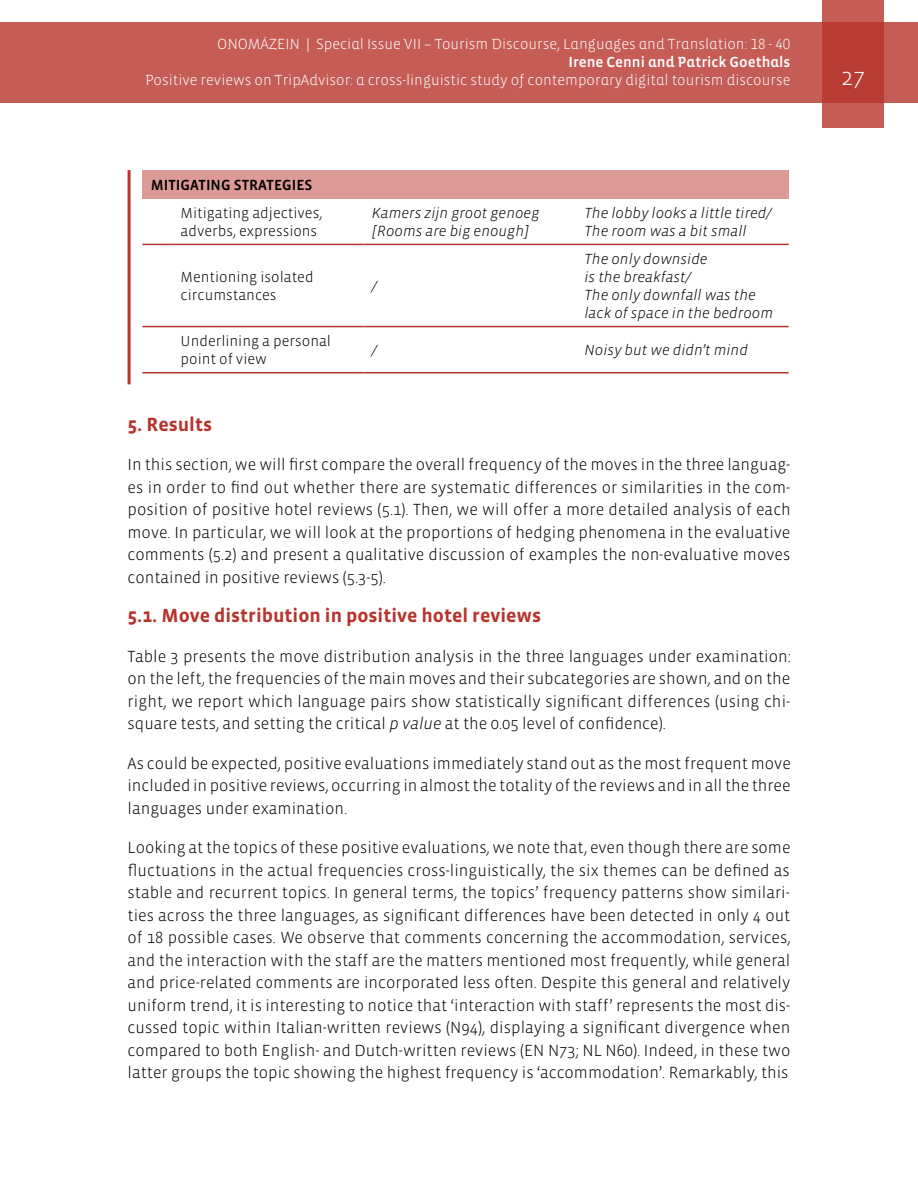
<style>
.page{position:relative;width:918px;height:1188px;background:#fff}
.page>*{position:absolute;margin:0;border:0;box-sizing:border-box;transform-origin:0 0}
.t1{font:300 24px "Vista Sans";color:#fff}
.t2{font:700 19.5px "Vista Sans";color:#b7342c}
.t3{font:300 16.5px/22.5px "Vista Sans";color:#000;text-align:justify}
.t4{font:italic 300 15px/18px "Vista Sans";color:#000}
.t5{font:300 15px "Vista Sans Alt";color:#fff}
.t6{font:300 15px/18px "Vista Sans";color:#000}
.t7{font:15px "Vista Sans Alt Med";color:#fff}
.t8{font:15px "Vista Sans Med";color:#000}
.s1{font-style:italic}
</style>
<div class="page">
<div style="left:0;top:23px;width:918px;height:80px;background:#c55c56"></div>
<svg style="left:822px;top:0;width:62px;height:128px;background:#bd4740"></svg>
<div style="left:142px;top:170px;width:647px;height:28px;background:#db9a95"></div>
<hr style="left:142px;top:244px;width:30px;height:1px;background:#b7342c">
<hr style="left:172px;top:244px;width:191px;height:1px;background:#b7342c">
<hr style="left:363px;top:244px;width:213px;height:1px;background:#b7342c">
<hr style="left:576px;top:244px;width:213px;height:1px;background:#b7342c">
<hr style="left:142px;top:326px;width:30px;height:1px;background:#b7342c">
<hr style="left:172px;top:326px;width:191px;height:1px;background:#b7342c">
<hr style="left:363px;top:326px;width:213px;height:1px;background:#b7342c">
<hr style="left:576px;top:326px;width:213px;height:1px;background:#b7342c">
<hr style="left:142px;top:372px;width:30px;height:1px;background:#b7342c">
<hr style="left:172px;top:372px;width:191px;height:1px;background:#b7342c">
<hr style="left:363px;top:372px;width:213px;height:1px;background:#b7342c">
<hr style="left:576px;top:372px;width:213px;height:1px;background:#b7342c">
<hr style="left:128px;top:170px;width:3px;height:214px;background:#b7342c">
<p class="t5" style="left:217px;top:37px;width:575px">ONOMÁZEIN | Special Issue VII – Tourism Discourse, Languages and Translation: 18 - 40</p>
<p class="t7" style="left:568px;top:55px;width:224px">Irene Cenni and Patrick Goethals</p>
<p class="t5" style="left:145px;top:73px;width:647px">Positive reviews on TripAdvisor: a cross-linguistic study of contemporary digital tourism discourse</p>
<h1 class="t1" style="left:841px;top:65px;width:25px">27</h1>
<p class="t8" style="left:151px;top:177px;width:163px">MITIGATING STRATEGIES</p>
<p class="t6" style="left:181px;top:204px;width:143px">Mitigating adjectives, adverbs, expressions</p>
<p class="t4" style="left:372px;top:204px;width:169px">Kamers zijn groot genoeg [Rooms are big enough]</p>
<p class="t4" style="left:585px;top:204px;width:189px">The lobby looks a little tired/<br>The room was a bit small</p>
<p class="t6" style="left:181px;top:268px;width:134px">Mentioning isolated circumstances</p>
<p class="t4" style="left:372px;top:277px;width:7px">/</p>
<p class="t4" style="left:585px;top:250px;width:190px">The only downside<br>is the breakfast/<br>The only downfall was the lack of space in the bedroom</p>
<p class="t6" style="left:181px;top:333px;width:152px">Underlining a personal point of view</p>
<p class="t4" style="left:372px;top:342px;width:7px">/</p>
<p class="t4" style="left:585px;top:342px;width:165px">Noisy but we didn’t mind</p>
<p class="t2" style="left:128px;top:414px;width:86px">5. Results</p>
<p class="t3" style="left:128px;top:454px;width:665px">In this section, we will first compare the overall frequency of the moves in the three languag&shy;es in order to find out whether there are systematic differences or similarities in the com&shy;position of positive hotel reviews (5.1). Then, we will offer a more detailed analysis of each move. In particular, we will look at the proportions of hedging phenomena in the evaluative comments (5.2) and present a qualitative discussion of examples the non-evaluative moves contained in positive reviews (5.3-5).</p>
<p class="t2" style="left:128px;top:606px;width:415px">5.1. Move distribution in positive hotel reviews</p>
<p class="t3" style="left:128px;top:645px;width:665px">Table 3 presents the move distribution analysis in the three languages under examination: on the left, the frequencies of the main moves and their subcategories are shown, and on the right, we report which language pairs show statistically significant differences (using chi&shy;square tests, and setting the critical <span class="s1">p value</span> at the 0.05 level of confidence).</p>
<p class="t3" style="left:128px;top:752px;width:665px">As could be expected, positive evaluations immediately stand out as the most frequent move included in positive reviews, occurring in almost the totality of the reviews and in all the three languages under examination.</p>
<p class="t3" style="left:128px;top:837px;width:665px">Looking at the topics of these positive evaluations, we note that, even though there are some fluctuations in the actual frequencies cross-linguistically, the six themes can be defined as stable and recurrent topics. In general terms, the topics’ frequency patterns show similari&shy;ties across the three languages, as significant differences have been detected in only 4 out of 18 possible cases. We observe that comments concerning the accommodation, services, and the interaction with the staff are the matters mentioned most frequently, while general and price-related comments are incorporated less often. Despite this general and relatively uniform trend, it is interesting to notice that ‘interaction with staff’ represents the most dis&shy;cussed topic within Italian-written reviews (N94), displaying a significant divergence when compared to both English- and Dutch-written reviews (EN N73; NL N60). Indeed, in these two latter groups the topic showing the highest frequency is ‘accommodation’. Remarkably, this</p>
</div>
